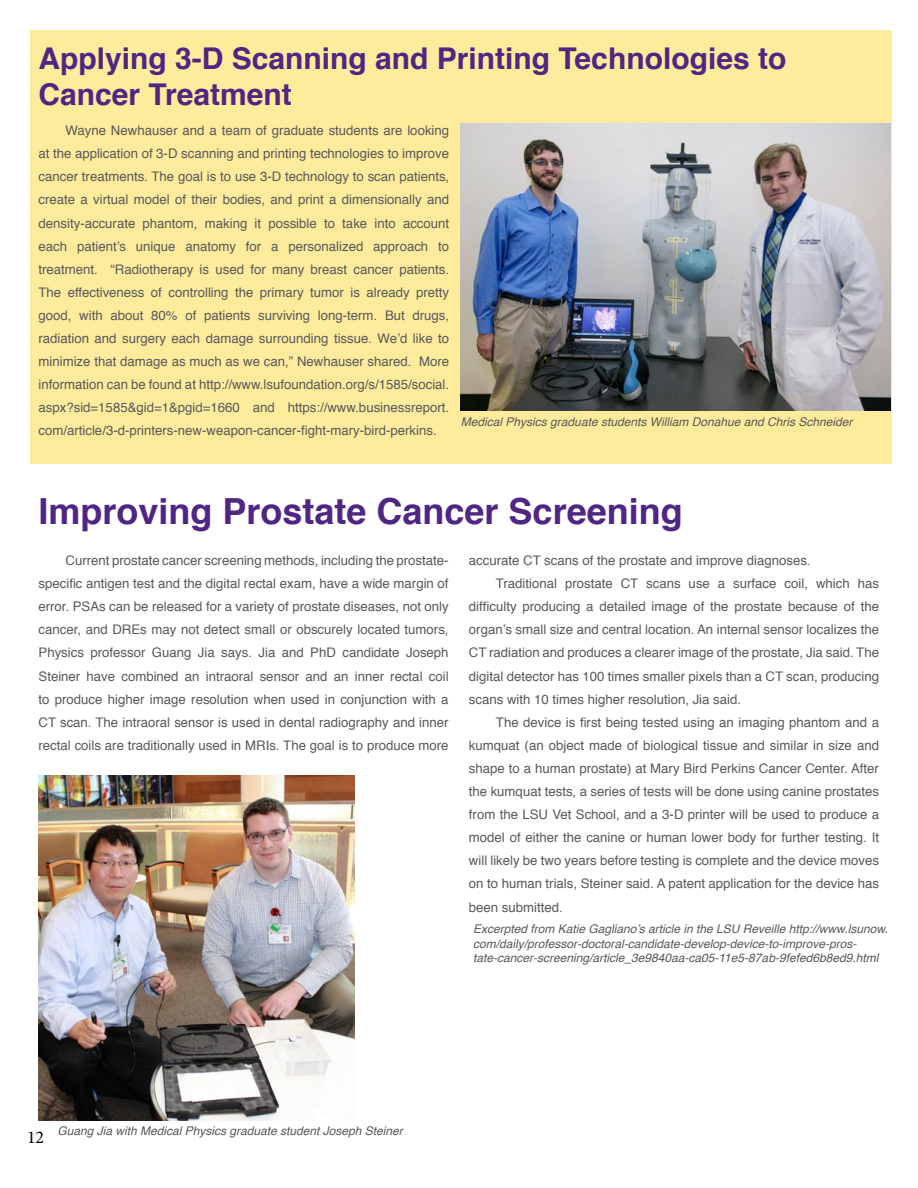
<style>
.page{position:relative;width:918px;height:1188px;background:#fff}
.page>*{position:absolute;margin:0;border:0;box-sizing:border-box;transform-origin:0 0}
.t1{font:700 36px "Helvetica";color:#4f2683}
.t2{font:700 30px/36px "Helvetica";color:#4f2683}
.t3{font:18px "Minion Pro";color:#000}
.t4{font:13.2px/23.1px "Helvetica";color:#58595b;text-align:justify}
.t5{font:italic 12px/14.4px "Helvetica";color:#58595b}
</style>
<div class="page">
<div style="left:30px;top:31px;width:862px;height:433px;background:#ffeb9c"></div>
<img style="left:461px;top:124px;width:430px;height:286px">
<img style="left:39px;top:776px;width:316px;height:344px">
<h2 class="t2" style="left:39px;top:41px;width:749px">Applying 3-D Scanning and Printing Technologies to<br>Cancer Treatment</h2>
<p class="t4" style="left:39px;top:119px;width:412px;text-indent:27px">Wayne Newhauser and a team of graduate students are looking at the application of 3-D scanning and printing technologies to improve cancer treatments. The goal is to use 3-D technology to scan patients, create a virtual model of their bodies, and print a dimensionally and density-accurate phantom, making it possible to take into account each patient’s unique anatomy for a personalized approach to treatment. “Radiotherapy is used for many breast cancer patients.<br>The effectiveness of controlling the primary tumor is already pretty good, with about 80% of patients surviving long-term. But drugs, radiation and surgery each damage surrounding tissue. We’d like to minimize that damage as much as we can,” Newhauser shared. More information can be found at http://www.lsufoundation.org/s/1585/social. aspx?sid=1585&amp;gid=1&amp;pgid=1660 and https://www.businessreport. com/article/3-d-printers-new-weapon-cancer-fight-mary-bird-perkins.</p>
<p class="t5" style="left:461px;top:415px;width:393px">Medical Physics graduate students William Donahue and Chris Schneider</p>
<h1 class="t1" style="left:39px;top:482px;width:646px">Improving Prostate Cancer Screening</h1>
<p class="t4" style="left:39px;top:549px;width:412px;text-indent:27px">Current prostate cancer screening methods, including the prostate&shy;specific antigen test and the digital rectal exam, have a wide margin of error. PSAs can be released for a variety of prostate diseases, not only cancer, and DREs may not detect small or obscurely located tumors, Physics professor Guang Jia says. Jia and PhD candidate Joseph Steiner have combined an intraoral sensor and an inner rectal coil to produce higher image resolution when used in conjunction with a CT scan. The intraoral sensor is used in dental radiography and inner rectal coils are traditionally used in MRIs. The goal is to produce more</p>
<p class="t4" style="left:469px;top:549px;width:343px">accurate CT scans of the prostate and improve diagnoses.</p>
<p class="t4" style="left:496px;top:572px;width:385px">Traditional prostate CT scans use a surface coil, which has</p>
<p class="t4" style="left:469px;top:595px;width:412px">difficulty producing a detailed image of the prostate because of the</p>
<p class="t4" style="left:469px;top:619px;width:412px">organ’s small size and central location. An internal sensor localizes the</p>
<p class="t4" style="left:469px;top:642px;width:412px">CT radiation and produces a clearer image of the prostate, Jia said. The</p>
<p class="t4" style="left:469px;top:665px;width:412px">digital detector has 100 times smaller pixels than a CT scan, producing</p>
<p class="t4" style="left:469px;top:688px;width:274px">scans with 10 times higher resolution, Jia said.</p>
<p class="t4" style="left:496px;top:711px;width:385px">The device is first being tested using an imaging phantom and a</p>
<p class="t4" style="left:469px;top:734px;width:412px">kumquat (an object made of biological tissue and similar in size and</p>
<p class="t4" style="left:469px;top:757px;width:412px">shape to a human prostate) at Mary Bird Perkins Cancer Center. After</p>
<p class="t4" style="left:469px;top:780px;width:412px">the kumquat tests, a series of tests will be done using canine prostates</p>
<p class="t4" style="left:469px;top:803px;width:412px">from the LSU Vet School, and a 3-D printer will be used to produce a</p>
<p class="t4" style="left:469px;top:826px;width:412px">model of either the canine or human lower body for further testing. It</p>
<p class="t4" style="left:469px;top:850px;width:412px">will likely be two years before testing is complete and the device moves</p>
<p class="t4" style="left:469px;top:873px;width:412px">on to human trials, Steiner said. A patent application for the device has</p>
<p class="t4" style="left:469px;top:896px;width:95px">been submitted.</p>
<p class="t5" style="left:473px;top:922px;width:416px">Excerpted from Katie Gagliano’s article in the LSU Reveille http://www.lsunow. com/daily/professor-doctoral-candidate-develop-device-to-improve-pros&shy;tate-cancer-screening/article_3e9840aa-ca05-11e5-87ab-9fefed6b8ed9.html</p>
<h3 class="t3" style="left:27px;top:1125px;width:19px">12</h3>
<p class="t5" style="left:57px;top:1124px;width:347px">Guang Jia with Medical Physics graduate student Joseph Steiner</p>
</div>
